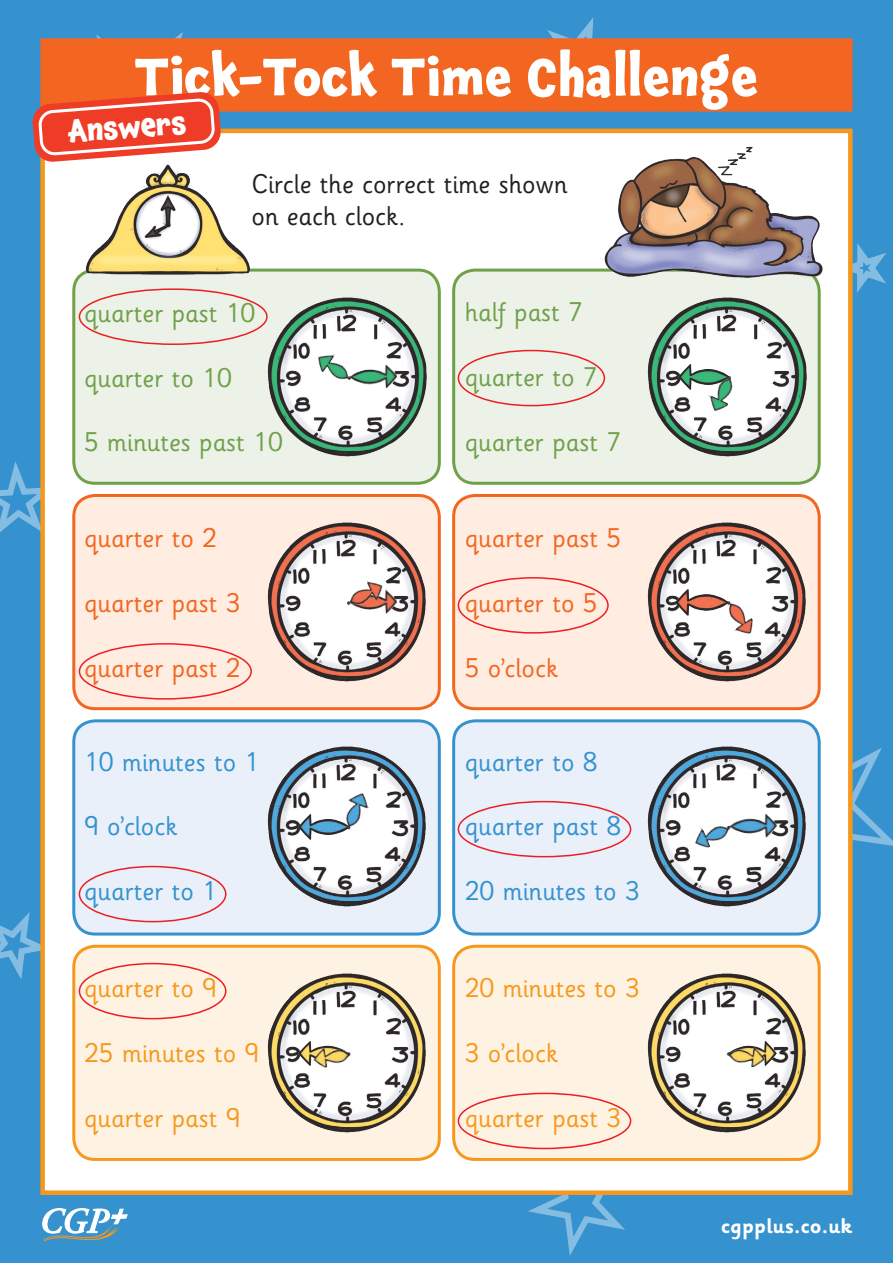
<style>
.page{position:relative;width:893px;height:1263px;background:#3592cf}
.page>*{position:absolute;margin:0;border:0;box-sizing:border-box;transform-origin:0 0}
.t1{font:700 52.5px "Chaloops";color:#fff}
.t2{font:700 30.3px "Chaloops";color:#fff}
.t3{font:27px "Sassoon Infant Std";color:#6fa04a}
.t4{font:27px "Sassoon Infant Std";color:#f7981d}
.t5{font:27px "Sassoon Infant Std";color:#f36621}
.t6{font:27px "Sassoon Infant Std";color:#3592cf}
.t7{font:27px/32.4px "Sassoon Infant Std";color:#231f20}
.t8{font:700 21.15px "Sassoon Infant Std";color:#fff}
</style>
<div class="page">
<svg style="left:43px;top:1208px;width:84px;height:33px"></svg>
<svg style="left:528px;top:1195px;width:97px;height:59px"></svg>
<svg style="left:547px;top:17px;width:47px;height:21px"></svg>
<svg style="left:0;top:912px;width:40px;height:68px"></svg>
<svg style="left:853px;top:748px;width:40px;height:98px"></svg>
<svg style="left:0;top:461px;width:40px;height:71px"></svg>
<svg style="left:853px;top:243px;width:33px;height:50px"></svg>
<div style="left:40px;top:129px;width:813px;height:1066px;background:#fff;border:4px solid #f7981d"></div>
<div style="left:74px;top:270px;width:365px;height:213px;background:#ecf2e7;border-radius:21px"></div>
<div style="left:72px;top:269px;width:369px;height:216px;border:3px solid #6fa04a;border-radius:21px"></div>
<div style="left:74px;top:495px;width:365px;height:214px;background:#feede0;border-radius:21px"></div>
<div style="left:72px;top:494px;width:369px;height:216px;border:3px solid #f36621;border-radius:21px"></div>
<div style="left:74px;top:721px;width:365px;height:213px;background:#e9f0f9;border-radius:21px"></div>
<div style="left:72px;top:719px;width:369px;height:216px;border:3px solid #3592cf;border-radius:21px"></div>
<div style="left:74px;top:946px;width:365px;height:213px;background:#fef3e3;border-radius:21px"></div>
<div style="left:72px;top:945px;width:369px;height:216px;border:3px solid #f7981d;border-radius:21px"></div>
<div style="left:454px;top:270px;width:365px;height:213px;background:#ecf2e7;border-radius:21px"></div>
<div style="left:452px;top:269px;width:369px;height:216px;border:3px solid #6fa04a;border-radius:21px"></div>
<div style="left:454px;top:495px;width:365px;height:214px;background:#feede0;border-radius:21px"></div>
<div style="left:452px;top:494px;width:369px;height:216px;border:3px solid #f36621;border-radius:21px"></div>
<div style="left:454px;top:721px;width:365px;height:213px;background:#e9f0f9;border-radius:21px"></div>
<div style="left:452px;top:719px;width:369px;height:216px;border:3px solid #3592cf;border-radius:21px"></div>
<div style="left:454px;top:946px;width:365px;height:213px;background:#fef3e3;border-radius:21px"></div>
<div style="left:452px;top:945px;width:369px;height:216px;border:3px solid #f7981d;border-radius:21px"></div>
<div style="left:41px;top:39px;width:811px;height:72px;background:#f36621"></div>
<div style="left:40px;top:38px;width:813px;height:74px;border:2px solid #f36621"></div>
<img style="left:265px;top:297px;width:162px;height:160px">
<img style="left:267px;top:522px;width:159px;height:160px">
<img style="left:267px;top:746px;width:159px;height:161px">
<img style="left:267px;top:973px;width:159px;height:160px">
<img style="left:647px;top:297px;width:160px;height:160px">
<img style="left:647px;top:522px;width:159px;height:160px">
<img style="left:647px;top:746px;width:159px;height:161px">
<img style="left:647px;top:973px;width:159px;height:160px">
<img style="left:347px;top:364px;width:50px;height:26px">
<img style="left:347px;top:589px;width:50px;height:27px">
<img style="left:298px;top:814px;width:52px;height:26px">
<img style="left:297px;top:1040px;width:53px;height:27px">
<img style="left:727px;top:1041px;width:50px;height:25px">
<img style="left:678px;top:364px;width:52px;height:27px">
<img style="left:675px;top:589px;width:55px;height:28px">
<img style="left:727px;top:813px;width:50px;height:27px">
<img style="left:312px;top:347px;width:44px;height:40px">
<img style="left:703px;top:371px;width:36px;height:44px">
<img style="left:343px;top:576px;width:44px;height:37px">
<img style="left:339px;top:789px;width:34px;height:43px">
<img style="left:719px;top:596px;width:39px;height:44px">
<img style="left:690px;top:817px;width:44px;height:35px">
<img style="left:604px;top:146px;width:219px;height:134px">
<img style="left:84px;top:177px;width:167px;height:98px">
<img style="left:311px;top:1042px;width:41px;height:27px">
<img style="left:725px;top:1042px;width:41px;height:26px">
<svg style="left:32px;top:32px;width:190px;height:145px"></svg>
<div style="left:79px;top:288px;width:189px;height:57px;border:2px solid #ee1d23;border-radius:50%"></div>
<div style="left:458px;top:350px;width:147px;height:56px;border:2px solid #ee1d23;border-radius:50%"></div>
<div style="left:79px;top:643px;width:173px;height:57px;border:2px solid #ee1d23;border-radius:50%"></div>
<div style="left:458px;top:577px;width:151px;height:57px;border:2px solid #ee1d23;border-radius:50%"></div>
<div style="left:79px;top:866px;width:147px;height:56px;border:2px solid #ee1d23;border-radius:50%"></div>
<div style="left:458px;top:801px;width:173px;height:56px;border:2px solid #ee1d23;border-radius:50%"></div>
<div style="left:458px;top:1093px;width:173px;height:56px;border:2px solid #ee1d23;border-radius:50%"></div>
<div style="left:79px;top:963px;width:147px;height:56px;border:2px solid #ee1d23;border-radius:50%"></div>
<h1 class="t1" style="left:134px;top:34px;width:626px">Tick-Tock Time Challenge</h1>
<p class="t2" style="left:67px;top:114px;width:120px;rotate:-5deg">Answers</p>
<p class="t7" style="left:251px;top:168px;width:318px">Circle the correct time shown on each clock.</p>
<p class="t3" style="left:84px;top:296px;width:173px">quarter past 10</p>
<p class="t3" style="left:84px;top:361px;width:149px">quarter to 10</p>
<p class="t3" style="left:84px;top:426px;width:200px">5 minutes past 10</p>
<p class="t3" style="left:465px;top:296px;width:120px">half past 7</p>
<p class="t3" style="left:465px;top:361px;width:134px">quarter to 7</p>
<p class="t3" style="left:465px;top:425px;width:158px">quarter past 7</p>
<p class="t5" style="left:84px;top:522px;width:134px">quarter to 2</p>
<p class="t5" style="left:84px;top:586px;width:158px">quarter past 3</p>
<p class="t5" style="left:84px;top:651px;width:158px">quarter past 2</p>
<p class="t5" style="left:465px;top:522px;width:158px">quarter past 5</p>
<p class="t5" style="left:465px;top:586px;width:134px">quarter to 5</p>
<p class="t5" style="left:465px;top:651px;width:95px">5 o’clock</p>
<p class="t6" style="left:84px;top:745px;width:177px">10 minutes to 1</p>
<p class="t6" style="left:84px;top:810px;width:95px">9 o’clock</p>
<p class="t6" style="left:84px;top:875px;width:134px">quarter to 1</p>
<p class="t6" style="left:465px;top:745px;width:134px">quarter to 8</p>
<p class="t6" style="left:465px;top:810px;width:158px">quarter past 8</p>
<p class="t6" style="left:465px;top:875px;width:177px">20 minutes to 3</p>
<p class="t4" style="left:84px;top:972px;width:134px">quarter to 9</p>
<p class="t4" style="left:84px;top:1037px;width:177px">25 minutes to 9</p>
<p class="t4" style="left:465px;top:972px;width:177px">20 minutes to 3</p>
<p class="t4" style="left:465px;top:1037px;width:95px">3 o’clock</p>
<p class="t4" style="left:84px;top:1101px;width:158px">quarter past 9</p>
<p class="t4" style="left:465px;top:1101px;width:158px">quarter past 3</p>
<p class="t8" style="left:721px;top:1213px;width:133px">cgpplus.co.uk</p>
</div>
